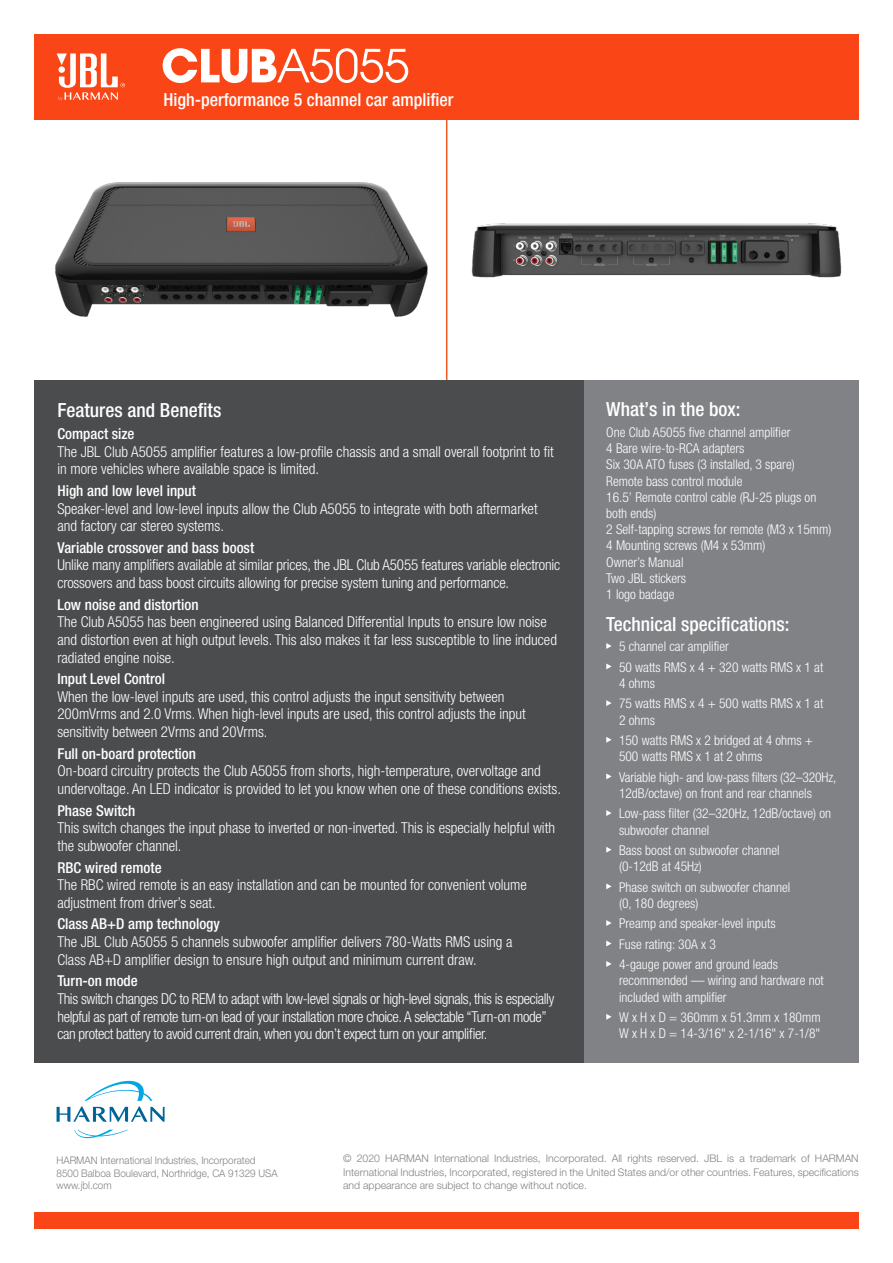
<style>
.page{position:relative;width:893px;height:1263px;background:#fff}
.page>*{position:absolute;margin:0;border:0;box-sizing:border-box;transform-origin:0 0}
.t1{font:50.25px "Avant Gard Goth EF";color:#fff}
.t2{font:500 condensed 19.5px "Helvetica Neue LT Pro";color:#fff}
.t3{font:500 condensed 18px "Helvetica Neue LT Pro";color:#fff}
.t4{font:300 condensed 15px/17.5px "Helvetica Neue LT Pro";color:#fff}
.t5{font:300 condensed 15px/17.5px "Helvetica Neue LT Pro";letter-spacing:-.025em;color:#fff}
.t6{font:500 condensed 15px "Helvetica Neue LT Pro";color:#fff}
.t7{font:300 condensed 13.5px/16.2px "Helvetica Neue LT Pro";color:#fff}
.t8{font:300 10.5px/13.5px "Helvetica Neue LT Pro";color:#808285;text-align:justify}
.t9{font:300 10.5px "Helvetica Neue LT Pro";color:#808285;scale:.94 1}
.s1{font-weight:700}
</style>
<div class="page">
<hr style="left:446px;top:119px;width:1px;height:261px;background:#f15921">
<div style="left:34px;top:34px;width:825px;height:85px;background:#fa4616"></div>
<div style="left:34px;top:1213px;width:825px;height:16px;background:#fa4616"></div>
<svg style="left:57px;top:53px;width:68px;height:48px"></svg>
<svg style="left:74px;top:1130px;width:54px;height:8px"></svg>
<svg style="left:57px;top:1080px;width:108px;height:42px"></svg>
<div style="left:584px;top:380px;width:275px;height:682px;background:#808285"></div>
<svg style="left:606px;top:643px;width:6px;height:6px"></svg>
<svg style="left:606px;top:663px;width:6px;height:6px"></svg>
<svg style="left:606px;top:700px;width:6px;height:6px"></svg>
<svg style="left:606px;top:737px;width:6px;height:6px"></svg>
<svg style="left:606px;top:773px;width:6px;height:6px"></svg>
<svg style="left:606px;top:810px;width:6px;height:6px"></svg>
<svg style="left:606px;top:847px;width:6px;height:6px"></svg>
<svg style="left:606px;top:883px;width:6px;height:6px"></svg>
<svg style="left:606px;top:920px;width:6px;height:6px"></svg>
<svg style="left:606px;top:940px;width:6px;height:6px"></svg>
<svg style="left:606px;top:961px;width:6px;height:6px"></svg>
<svg style="left:606px;top:1014px;width:6px;height:6px"></svg>
<div style="left:34px;top:380px;width:550px;height:682px;background:#4b4c4d"></div>
<img style="left:55px;top:182px;width:373px;height:135px">
<img style="left:471px;top:223px;width:371px;height:55px">
<p class="t1" style="left:161px;top:37px;width:250px"><span class="s1">CLUB</span>A5055</p>
<p class="t3" style="left:163px;top:89px;width:291px">High-performance 5 channel car amplifier</p>
<p class="t2" style="left:57px;top:399px;width:165px">Features and Benefits</p>
<p class="t6" style="left:57px;top:425px;width:79px">Compact size</p>
<p class="t4" style="left:57px;top:442px;width:498px">The JBL Club A5055 amplifier features a low-profile chassis and a small overall footprint to fit in more vehicles where available space is limited.</p>
<p class="t6" style="left:57px;top:482px;width:140px">High and low level input</p>
<p class="t4" style="left:57px;top:499px;width:482px">Speaker-level and low-level inputs allow the Club A5055 to integrate with both aftermarket and factory car stereo systems.</p>
<p class="t6" style="left:57px;top:539px;width:198px">Variable crossover and bass boost</p>
<p class="t4" style="left:57px;top:556px;width:504px">Unlike many amplifiers available at similar prices, the JBL Club A5055 features variable electronic crossovers and bass boost circuits allowing for precise system tuning and performance.</p>
<p class="t6" style="left:57px;top:595px;width:143px">Low noise and distortion</p>
<p class="t4" style="left:57px;top:613px;width:501px">The Club A5055 has been engineered using Balanced Differential Inputs to ensure low noise and distortion even at high output levels. This also makes it far less susceptible to line induced radiated engine noise.</p>
<p class="t6" style="left:57px;top:670px;width:109px">Input Level Control</p>
<p class="t4" style="left:57px;top:688px;width:470px">When the low-level inputs are used, this control adjusts the input sensitivity between<br>200mVrms and 2.0 Vrms. When high-level inputs are used, this control adjusts the input sensitivity between 2Vrms and 20Vrms.</p>
<p class="t6" style="left:57px;top:744px;width:140px">Full on-board protection</p>
<p class="t4" style="left:57px;top:762px;width:505px">On-board circuitry protects the Club A5055 from shorts, high-temperature, overvoltage and undervoltage. An LED indicator is provided to let you know when one of these conditions exists.</p>
<p class="t6" style="left:57px;top:801px;width:79px">Phase Switch</p>
<p class="t4" style="left:57px;top:819px;width:499px">This switch changes the input phase to inverted or non-inverted. This is especially helpful with the subwoofer channel.</p>
<p class="t6" style="left:57px;top:858px;width:106px">RBC wired remote</p>
<p class="t4" style="left:57px;top:876px;width:471px">The RBC wired remote is an easy installation and can be mounted for convenient volume adjustment from driver’s seat.</p>
<p class="t6" style="left:57px;top:915px;width:164px">Class AB+D amp technology</p>
<p class="t4" style="left:57px;top:933px;width:457px">The JBL Club A5055 5 channels subwoofer amplifier delivers 780-Watts RMS using a<br>Class AB+D amplifier design to ensure high output and minimum current draw.</p>
<p class="t6" style="left:57px;top:972px;width:82px">Turn-on mode</p>
<p class="t5" style="left:57px;top:990px;width:498px">This switch changes DC to REM to adapt with low-level signals or high-level signals, this is especially helpful as part of remote turn-on lead of your installation more choice. A selectable “Turn-on mode” can protect battery to avoid current drain, when you don’t expect turn on your amplifier.</p>
<p class="t2" style="left:606px;top:398px;width:136px">What’s in the box:</p>
<p class="t7" style="left:606px;top:424px;width:186px">One Club A5055 five channel amplifier</p>
<p class="t7" style="left:606px;top:440px;width:140px">4 Bare wire-to-RCA adapters</p>
<p class="t7" style="left:606px;top:456px;width:190px">Six 30A ATO fuses (3 installed, 3 spare)</p>
<p class="t7" style="left:606px;top:472px;width:138px">Remote bass control module</p>
<p class="t7" style="left:606px;top:489px;width:212px">16.5’ Remote control cable (RJ-25 plugs on both ends)</p>
<p class="t7" style="left:606px;top:521px;width:227px">2 Self-tapping screws for remote (M3 x 15mm)</p>
<p class="t7" style="left:606px;top:537px;width:161px">4 Mounting screws (M4 x 53mm)</p>
<p class="t7" style="left:606px;top:553px;width:79px">Owner’s Manual</p>
<p class="t7" style="left:606px;top:570px;width:81px">Two JBL stickers</p>
<p class="t7" style="left:606px;top:586px;width:70px">1 logo badage</p>
<p class="t2" style="left:606px;top:612px;width:185px">Technical specifications:</p>
<p class="t7" style="left:619px;top:638px;width:111px">5 channel car amplifier</p>
<p class="t7" style="left:619px;top:659px;width:206px">50 watts RMS x 4 + 320 watts RMS x 1 at<br>4 ohms</p>
<p class="t7" style="left:619px;top:695px;width:206px">75 watts RMS x 4 + 500 watts RMS x 1 at<br>2 ohms</p>
<p class="t7" style="left:619px;top:732px;width:195px">150 watts RMS x 2 bridged at 4 ohms +<br>500 watts RMS x 1 at 2 ohms</p>
<p class="t7" style="left:619px;top:769px;width:219px">Variable high- and low-pass filters (32–320Hz,<br>12dB/octave) on front and rear channels</p>
<p class="t7" style="left:619px;top:805px;width:214px">Low-pass filter (32–320Hz, 12dB/octave) on subwoofer channel</p>
<p class="t7" style="left:619px;top:842px;width:162px">Bass boost on subwoofer channel (0-12dB at 45Hz)</p>
<p class="t7" style="left:619px;top:879px;width:173px">Phase switch on subwoofer channel (0, 180 degrees)</p>
<p class="t7" style="left:619px;top:915px;width:158px">Preamp and speaker-level inputs</p>
<p class="t7" style="left:619px;top:936px;width:98px">Fuse rating: 30A x 3</p>
<p class="t7" style="left:619px;top:956px;width:206px">4-gauge power and ground leads recommended — wiring and hardware not included with amplifier</p>
<p class="t7" style="left:619px;top:1009px;width:203px">W x H x D = 360mm x 51.3mm x 180mm<br>W x H x D = 14-3/16" x 2-1/16" x 7-1/8"</p>
<p class="t9" style="left:57px;top:1154px;width:213px">HARMAN International Industries, Incorporated</p>
<p class="t9" style="left:57px;top:1166px;width:237px">8500 Balboa Boulevard, Northridge, CA 91329 USA</p>
<p class="t9" style="left:57px;top:1179px;width:60px">www.jbl.com</p>
<p class="t8" style="left:343px;top:1151px;width:517px">© 2020 HARMAN International Industries, Incorporated. All rights reserved. JBL is a trademark of HARMAN International Industries, Incorporated, registered in the United States and/or other countries. Features, specifications and appearance are subject to change without notice.</p>
</div>
